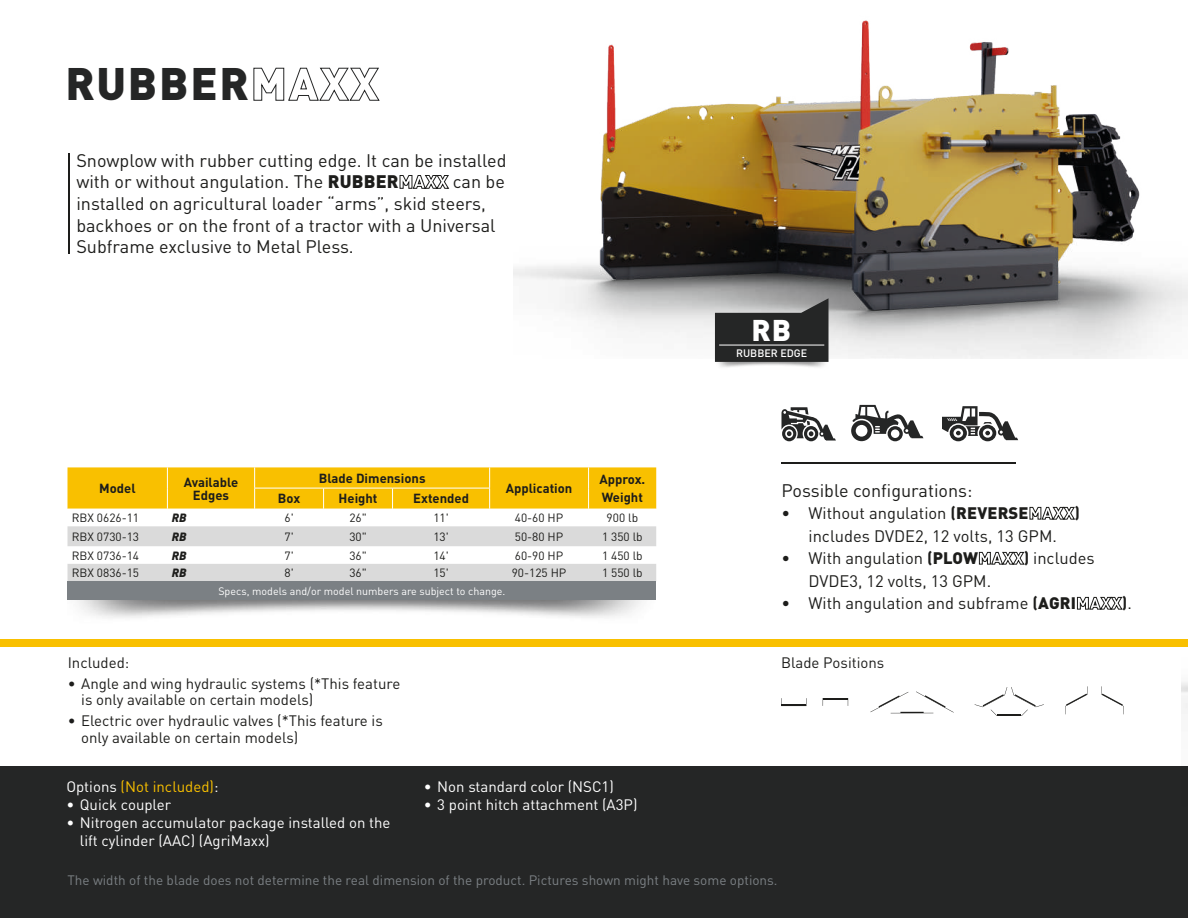
<style>
.page{position:relative;width:1188px;height:918px;background:#fff}
.page>*{position:absolute;margin:0;border:0;box-sizing:border-box;transform-origin:0 0}
.t1{font:900 45px "DINOT";letter-spacing:.04em;color:#252626}
.t2{font:900 29.7px "DINOT";color:#fff}
.t3{font:18px/21.6px "DINOT";color:#1d1d1b}
.t4{font:16.5px/22.5px "DINOT";color:#1d1d1b;text-align:center}
.t5{font:15px/16.5px "DINOT";color:#1d1d1b}
.t6{font:15px/18px "DINOT";color:#fff}
.t7{font:15px "DINOT";color:#f9c000}
.t8{font:13.5px "DINOT";color:#7b8084}
.t9{font:700 13.05px/13px "DINOT";color:#1d1d1b;text-align:center}
.t10{font:11.85px "DINOT";color:#1d1d1b}
.t11{font:italic 900 11.85px "DINOT";color:#1d1d1b}
.t12{font:10.65px "DINOT";color:#fff}
.t13{font:500 10.65px "DINOT";color:#fff}
.s1{font-weight:900}
.s2{color:#fff}
.s3{font-weight:700}
</style>
<div class="page">
<img style="left:513px;top:20px;width:675px;height:339px">
<div style="left:0;top:639px;width:1188px;height:7px;background:#f9c000"></div>
<div style="left:0;top:767px;width:1188px;height:151px;background:#252626"></div>
<hr style="left:68px;top:153px;width:1px;height:101px;background:#1d1d1b">
<svg style="left:1065px;top:686px;width:23px;height:28px"></svg>
<svg style="left:1101px;top:686px;width:23px;height:28px"></svg>
<svg style="left:975px;top:687px;width:69px;height:29px"></svg>
<svg style="left:781px;top:698px;width:26px;height:8px"></svg>
<svg style="left:823px;top:698px;width:25px;height:8px"></svg>
<svg style="left:870px;top:692px;width:84px;height:21px"></svg>
<hr style="left:891px;top:713px;width:42px;height:1px;background:#1d1d1b">
<div style="left:68px;top:581px;width:588px;height:19px;background:#7b8084"></div>
<svg style="left:68px;top:467px;width:588px;height:114px"></svg>
<svg style="left:781px;top:407px;width:55px;height:34px"></svg>
<svg style="left:942px;top:406px;width:76px;height:35px"></svg>
<svg style="left:851px;top:405px;width:72px;height:36px"></svg>
<svg style="left:715px;top:298px;width:114px;height:64px;background:#464647"></svg>
<hr style="left:719px;top:345px;width:105px;height:1px;background:#fff">
<hr style="left:781px;top:463px;width:235px;height:1px;background:#1d1d1b">
<svg style="left:1187px;top:20px;width:1px;height:55px"></svg>
<img style="left:1182px;top:646px;width:6px;height:121px">
<h1 class="t1" style="left:65px;top:54px;width:315px">RUBBERMAXX</h1>
<p class="t3" style="left:76px;top:149px;width:432px">Snowplow with rubber cutting edge. It can be installed with or without angulation. The <span class="s1">RUBBERMAXX</span> can be installed on agricultural loader “arms”, skid steers, backhoes or on the front of a tractor with a Universal Subframe exclusive to Metal Pless.</p>
<p class="t9" style="left:99px;top:481px;width:38px">Model</p>
<p class="t9" style="left:184px;top:475px;width:56px">Available<br>Edges</p>
<p class="t9" style="left:319px;top:471px;width:108px">Blade Dimensions</p>
<p class="t9" style="left:599px;top:473px;width:47px">Approx.</p>
<p class="t9" style="left:506px;top:481px;width:68px">Application</p>
<p class="t9" style="left:278px;top:492px;width:24px">Box</p>
<p class="t9" style="left:339px;top:492px;width:40px">Height</p>
<p class="t9" style="left:413px;top:492px;width:57px">Extended</p>
<p class="t9" style="left:602px;top:490px;width:43px">Weight</p>
<p class="t10" style="left:72px;top:510px;width:69px">RBX 0626-11</p>
<p class="t11" style="left:172px;top:510px;width:16px">RB</p>
<p class="t10" style="left:285px;top:510px;width:11px">6'</p>
<p class="t10" style="left:349px;top:510px;width:19px">26"</p>
<p class="t10" style="left:433px;top:510px;width:17px">11'</p>
<p class="t10" style="left:515px;top:510px;width:50px">40-60 HP</p>
<p class="t10" style="left:607px;top:510px;width:33px">900 lb</p>
<p class="t10" style="left:72px;top:528px;width:69px">RBX 0730-13</p>
<p class="t11" style="left:172px;top:528px;width:16px">RB</p>
<p class="t10" style="left:285px;top:528px;width:11px">7'</p>
<p class="t10" style="left:349px;top:528px;width:19px">30"</p>
<p class="t10" style="left:433px;top:528px;width:17px">13'</p>
<p class="t10" style="left:515px;top:528px;width:50px">50-80 HP</p>
<p class="t10" style="left:602px;top:528px;width:42px">1 350 lb</p>
<p class="t10" style="left:72px;top:547px;width:69px">RBX 0736-14</p>
<p class="t11" style="left:172px;top:547px;width:16px">RB</p>
<p class="t10" style="left:285px;top:547px;width:11px">7'</p>
<p class="t10" style="left:349px;top:547px;width:19px">36"</p>
<p class="t10" style="left:433px;top:547px;width:17px">14'</p>
<p class="t10" style="left:515px;top:547px;width:50px">60-90 HP</p>
<p class="t10" style="left:602px;top:547px;width:42px">1 450 lb</p>
<p class="t10" style="left:72px;top:565px;width:69px">RBX 0836-15</p>
<p class="t11" style="left:172px;top:565px;width:16px">RB</p>
<p class="t10" style="left:285px;top:565px;width:11px">8'</p>
<p class="t10" style="left:349px;top:565px;width:19px">36"</p>
<p class="t10" style="left:433px;top:565px;width:17px">15'</p>
<p class="t10" style="left:512px;top:565px;width:56px">90-125 HP</p>
<p class="t10" style="left:602px;top:565px;width:42px">1 550 lb</p>
<p class="t12" style="left:218px;top:584px;width:288px">Specs, models and/or model numbers are subject to change.</p>
<p class="t5" style="left:68px;top:654px;width:63px">Included:</p>
<p class="t5" style="left:81px;top:675px;width:321px;text-indent:-14px">• Angle and wing hydraulic systems (*This feature is only available on certain models)</p>
<p class="t5" style="left:81px;top:712px;width:303px;text-indent:-14px">• Electric over hydraulic valves (*This feature is only available on certain models)</p>
<p class="t7" style="left:66px;top:776px;width:154px"><span class="s2">Options</span> (Not included)<span class="s2">:</span></p>
<p class="t6" style="left:66px;top:795px;width:106px">• Quick coupler</p>
<p class="t6" style="left:80px;top:813px;width:312px;text-indent:-14px">• Nitrogen accumulator package installed on the lift cylinder (AAC) (AgriMaxx)</p>
<p class="t6" style="left:424px;top:777px;width:192px">• Non standard color (NSC1)</p>
<p class="t6" style="left:424px;top:795px;width:215px">• 3 point hitch attachment (A3P)</p>
<h2 class="t2" style="left:751px;top:310px;width:41px">RB</h2>
<p class="t13" style="left:736px;top:346px;width:73px">RUBBER EDGE</p>
<p class="t3" style="left:782px;top:479px;width:193px">Possible configurations:</p>
<p class="t4" style="left:782px;top:501px;width:300px">• Without angulation <span class="s3">(</span><span class="s1">REVERSEMAXX</span><span class="s3">) </span>includes DVDE2, 12 volts, 13 GPM.</p>
<p class="t4" style="left:808px;top:546px;width:288px;text-align:left;text-indent:-27px">• With angulation <span class="s3">(</span><span class="s1">PLOWMAXX</span><span class="s3">)</span> includes<br>DVDE3, 12 volts, 13 GPM.</p>
<p class="t4" style="left:782px;top:591px;width:352px">• With angulation and subframe <span class="s3">(</span><span class="s1">AGRIMAXX</span><span class="s3">)</span>.</p>
<p class="t5" style="left:781px;top:654px;width:105px">Blade Positions</p>
<p class="t8" style="left:68px;top:871px;width:712px">The width of the blade does not determine the real dimension of the product. Pictures shown might have some options.</p>
</div>
